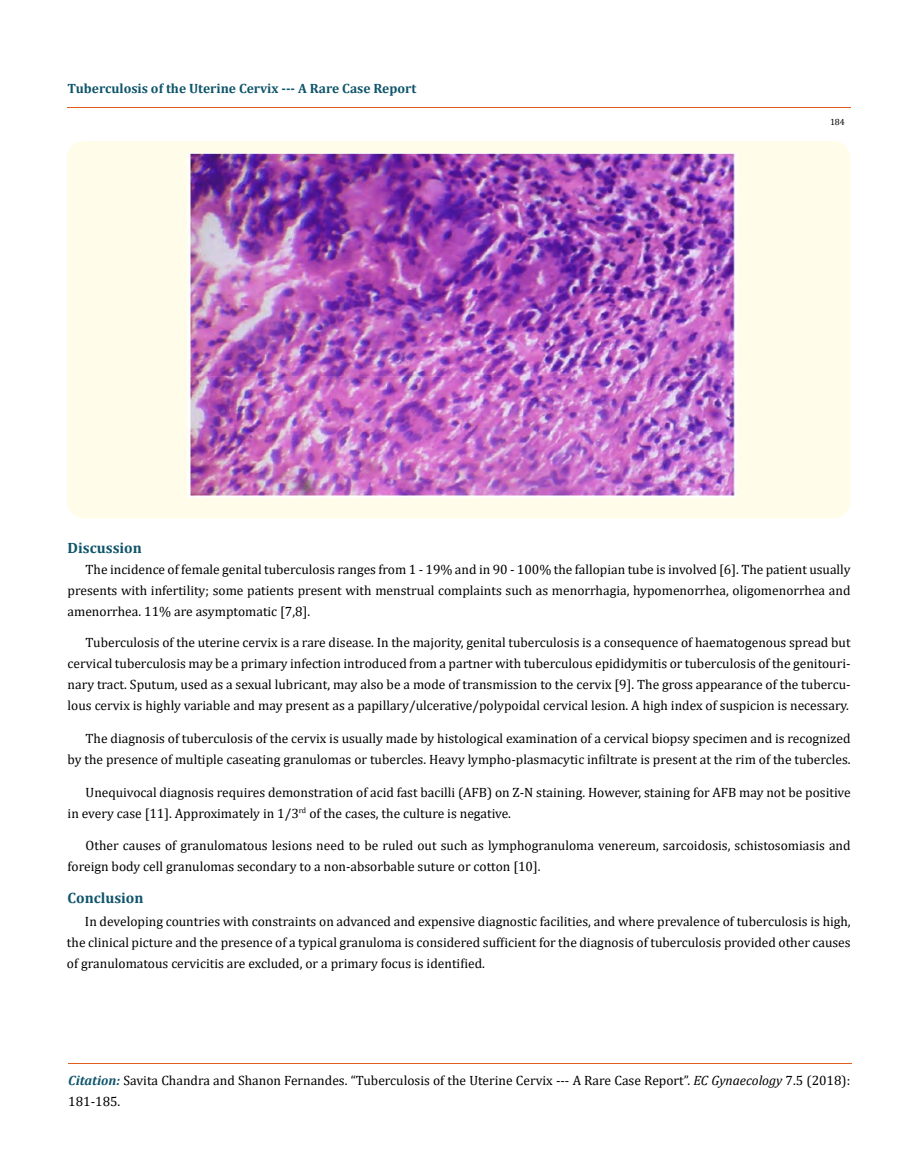
<style>
.page{position:relative;width:917px;height:1172px;background:#fff}
.page>*{position:absolute;margin:0;border:0;box-sizing:border-box;transform-origin:0 0}
.t1{font:700 15px "Cambria";color:#0e546a}
.t2{font:13.5px/21px "Cambria";color:#000}
.t3{font:700 13.5px "Cambria";color:#0e546a}
.t4{font:9px "Cambria";color:#000}
.s1{font-weight:700;font-style:italic;color:#0e546a}
.s2{font-style:italic}
</style>
<div class="page">
<hr style="left:67px;top:107px;width:783px;height:1px;background:#e05d1a">
<hr style="left:68px;top:1063px;width:783px;height:1px;background:#e05d1a">
<div style="left:67px;top:141px;width:783px;height:377px;background:#fffde9;border-radius:18px"></div>
<img style="left:188px;top:153px;width:548px;height:344px">
<p class="t3" style="left:68px;top:79px;width:350px">Tuberculosis of the Uterine Cervix --- A Rare Case Report</p>
<p class="t1" style="left:68px;top:537px;width:76px">Discussion</p>
<p class="t4" style="left:830px;top:117px;width:16px">184</p>
<p class="t2" style="left:68px;top:559px;width:784px;text-align:justify;text-indent:18px">The incidence of female genital tuberculosis ranges from 1 - 19% and in 90 - 100% the fallopian tube is involved [6]. The patient usually presents with infertility; some patients present with menstrual complaints such as menorrhagia, hypomenorrhea, oligomenorrhea and amenorrhea. 11% are asymptomatic [7,8].</p>
<p class="t2" style="left:68px;top:632px;width:784px;text-align:justify;text-indent:18px">Tuberculosis of the uterine cervix is a rare disease. In the majority, genital tuberculosis is a consequence of haematogenous spread but cervical tuberculosis may be a primary infection introduced from a partner with tuberculous epididymitis or tuberculosis of the genitouri&shy;nary tract. Sputum, used as a sexual lubricant, may also be a mode of transmission to the cervix [9]. The gross appearance of the tubercu&shy;lous cervix is highly variable and may present as a papillary/ulcerative/polypoidal cervical lesion. A high index of suspicion is necessary.</p>
<p class="t2" style="left:68px;top:728px;width:784px;text-align:right">The diagnosis of tuberculosis of the cervix is usually made by histological examination of a cervical biopsy specimen and is recognized<br>by the presence of multiple caseating granulomas or tubercles. Heavy lympho-plasmacytic infiltrate is present at the rim of the tubercles.</p>
<p class="t2" style="left:68px;top:781px;width:784px;text-indent:18px">Unequivocal diagnosis requires demonstration of acid fast bacilli (AFB) on Z-N staining. However, staining for AFB may not be positive in every case [11]. Approximately in 1/3<sup>rd</sup> of the cases, the culture is negative.</p>
<p class="t2" style="left:68px;top:834px;width:784px;text-indent:18px">Other causes of granulomatous lesions need to be ruled out such as lymphogranuloma venereum, sarcoidosis, schistosomiasis and foreign body cell granulomas secondary to a non-absorbable suture or cotton [10].</p>
<p class="t1" style="left:68px;top:887px;width:77px">Conclusion</p>
<p class="t2" style="left:67px;top:910px;width:785px;text-align:justify;text-indent:18px">In developing countries with constraints on advanced and expensive diagnostic facilities, and where prevalence of tuberculosis is high, the clinical picture and the presence of a typical granuloma is considered sufficient for the diagnosis of tuberculosis provided other causes of granulomatous cervicitis are excluded, or a primary focus is identified.</p>
<p class="t2" style="left:68px;top:1069px;width:783px"><span class="s1">Citation:</span> Savita Chandra and Shanon Fernandes. “Tuberculosis of the Uterine Cervix --- A Rare Case Report”. <span class="s2">EC Gynaecology</span> 7.5 (2018):<br>181-185.</p>
</div>
